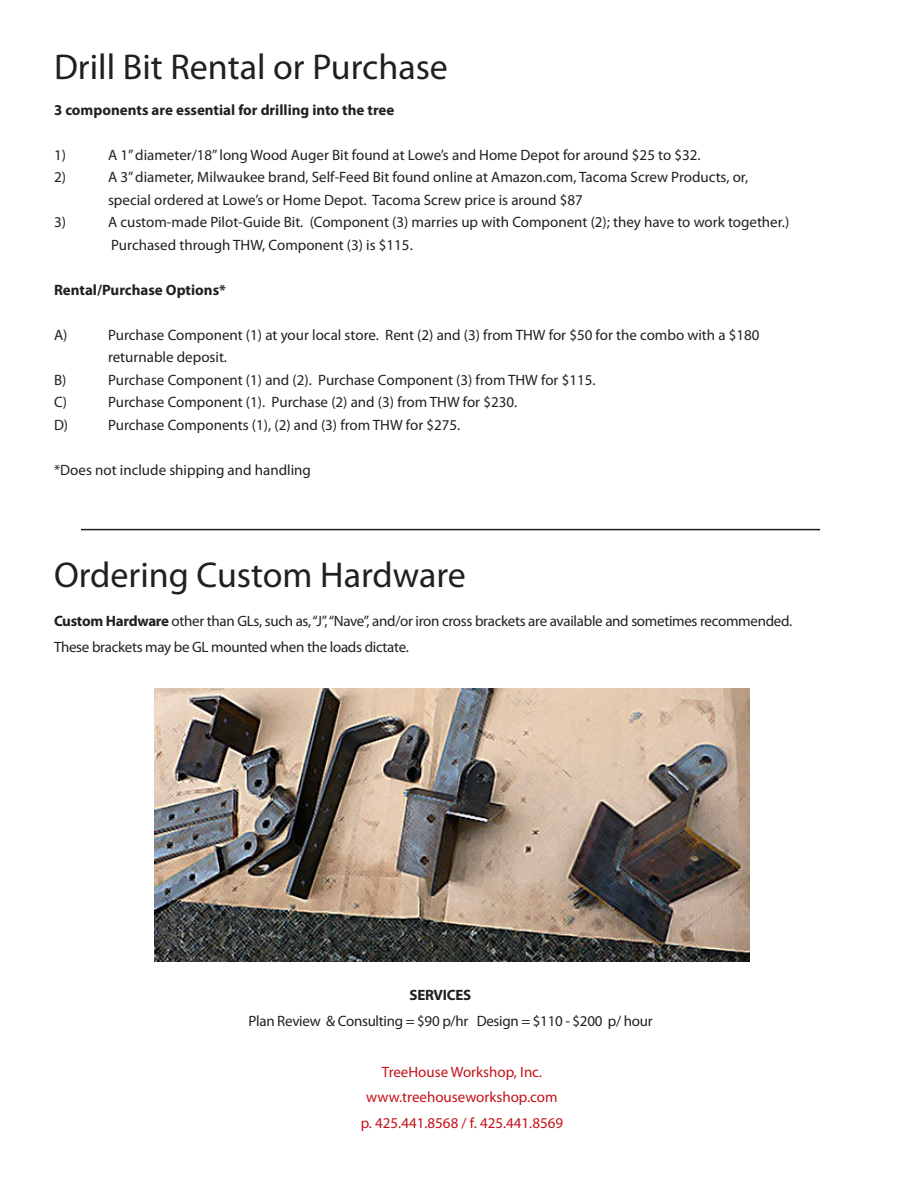
<style>
.page{position:relative;width:918px;height:1188px;background:#fff}
.page>*{position:absolute;margin:0;border:0;box-sizing:border-box;transform-origin:0 0}
.Head{font:36px "Myriad Pro";color:#231f20}
.t1{font:15px "Myriad Pro";color:#231f20}
.t2{font:15px "Myriad Pro";letter-spacing:-.02em;color:#231f20}
.Head-2{font:15px "Myriad Pro";color:#c4121a}
.t3{font:700 15px "Myriad Pro";color:#231f20}
.t4{font:700 15px "Myriad Pro";letter-spacing:-.02em;color:#231f20}
.s1{font-weight:700}
</style>
<div class="page">
<hr style="left:81px;top:529px;width:739px;height:1px;background:#231f20">
<img style="left:154px;top:688px;width:596px;height:274px">
<p class="Head" style="left:54px;top:45px;width:395px">Drill Bit Rental or Purchase</p>
<p class="t3" style="left:54px;top:100px;width:342px">3 components are essential for drilling into the tree</p>
<p class="t1" style="left:54px;top:145px;width:13px">1)</p>
<p class="t1" style="left:108px;top:145px;width:594px">A 1” diameter/18” long Wood Auger Bit found at Lowe’s and Home Depot for around $25 to $32.</p>
<p class="t1" style="left:54px;top:168px;width:13px">2)</p>
<p class="t1" style="left:108px;top:168px;width:642px">A 3” diameter, Milwaukee brand, Self-Feed Bit found online at Amazon.com, Tacoma Screw Products, or,</p>
<p class="t1" style="left:108px;top:190px;width:476px">special ordered at Lowe’s or Home Depot. Tacoma Screw price is around $87</p>
<p class="t1" style="left:54px;top:213px;width:13px">3)</p>
<p class="t1" style="left:108px;top:213px;width:683px">A custom-made Pilot-Guide Bit. (Component (3) marries up with Component (2); they have to work together.)</p>
<p class="t1" style="left:111px;top:235px;width:303px">Purchased through THW, Component (3) is $115.</p>
<p class="t3" style="left:54px;top:280px;width:174px">Rental/Purchase Options*</p>
<p class="t1" style="left:54px;top:325px;width:15px">A)</p>
<p class="t1" style="left:108px;top:325px;width:653px">Purchase Component (1) at your local store. Rent (2) and (3) from THW for $50 for the combo with a $180</p>
<p class="t1" style="left:108px;top:348px;width:121px">returnable deposit.</p>
<p class="t1" style="left:54px;top:370px;width:14px">B)</p>
<p class="t1" style="left:108px;top:370px;width:489px">Purchase Component (1) and (2). Purchase Component (3) from THW for $115.</p>
<p class="t1" style="left:54px;top:393px;width:15px">C)</p>
<p class="t1" style="left:108px;top:393px;width:411px">Purchase Component (1). Purchase (2) and (3) from THW for $230.</p>
<p class="t1" style="left:54px;top:415px;width:16px">D)</p>
<p class="t1" style="left:108px;top:415px;width:354px">Purchase Components (1), (2) and (3) from THW for $275.</p>
<p class="t1" style="left:54px;top:460px;width:258px">*Does not include shipping and handling</p>
<p class="Head" style="left:54px;top:553px;width:413px">Ordering Custom Hardware</p>
<p class="t2" style="left:54px;top:612px;width:740px"><span class="s1">Custom Hardware</span> other than GLs, such as, “J”, “Nave”, and/or iron cross brackets are available and sometimes recommended.</p>
<p class="t2" style="left:54px;top:637px;width:356px">These brackets may be GL mounted when the loads dictate.</p>
<p class="t4" style="left:410px;top:985px;width:63px">SERVICES</p>
<p class="t2" style="left:249px;top:1011px;width:406px">Plan Review &amp; Consulting = $90 p/hr Design = $110 - $200 p/ hour</p>
<p class="Head-2" style="left:382px;top:1062px;width:162px">TreeHouse Workshop, Inc.</p>
<p class="Head-2" style="left:366px;top:1088px;width:193px">www.treehouseworkshop.com</p>
<p class="Head-2" style="left:361px;top:1113px;width:204px">p. 425.441.8568 / f. 425.441.8569</p>
</div>
